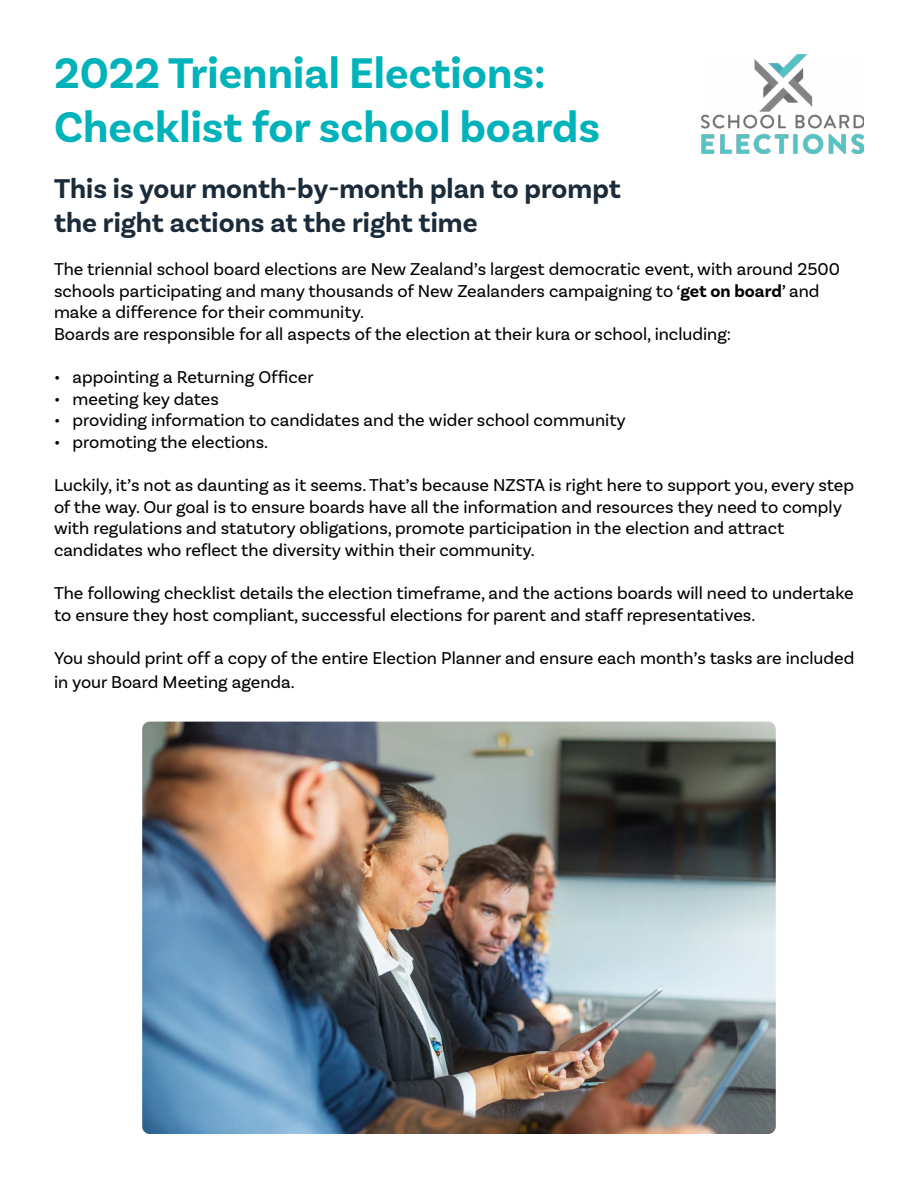
<style>
.page{position:relative;width:918px;height:1188px;background:#fff}
.page>*{position:absolute;margin:0;border:0;box-sizing:border-box;transform-origin:0 0}
.t1{font:700 45px/54px "Basic Sans";color:#00b2ba}
.t2{font:700 28.5px/34.2px "Basic Sans";color:#1c2b39}
.t3{font:18px/21.6px "Basic Sans";color:#000}
.s1{font-weight:700}
</style>
<div class="page">
<img style="left:142px;top:722px;width:634px;height:412px">
<img style="left:701px;top:54px;width:163px;height:100px">
<h1 class="t1" style="left:54px;top:46px;width:548px">2022 Triennial Elections:<br>Checklist for school boards</h1>
<h2 class="t2" style="left:54px;top:171px;width:568px">This is your month-by-month plan to prompt the right actions at the right time</h2>
<p class="t3" style="left:54px;top:258px;width:787px">The triennial school board elections are New Zealand’s largest democratic event, with around 2500 schools participating and many thousands of New Zealanders campaigning to ‘<span class="s1">get on board</span>’ and make a difference for their community.<br>Boards are responsible for all aspects of the election at their kura or school, including:</p>
<p class="t3" style="left:54px;top:366px;width:261px">• appointing a Returning Officer</p>
<p class="t3" style="left:54px;top:388px;width:166px">• meeting key dates</p>
<p class="t3" style="left:54px;top:409px;width:573px">• providing information to candidates and the wider school community</p>
<p class="t3" style="left:54px;top:431px;width:216px">• promoting the elections.</p>
<p class="t3" style="left:54px;top:474px;width:802px">Luckily, it’s not as daunting as it seems. That’s because NZSTA is right here to support you, every step of the way. Our goal is to ensure boards have all the information and resources they need to comply with regulations and statutory obligations, promote participation in the election and attract candidates who reflect the diversity within their community.</p>
<p class="t3" style="left:54px;top:582px;width:801px">The following checklist details the election timeframe, and the actions boards will need to undertake to ensure they host compliant, successful elections for parent and staff representatives.</p>
<p class="t3" style="left:54px;top:646px;width:802px;line-height:24px">You should print off a copy of the entire Election Planner and ensure each month’s tasks are included in your Board Meeting agenda.</p>
</div>
